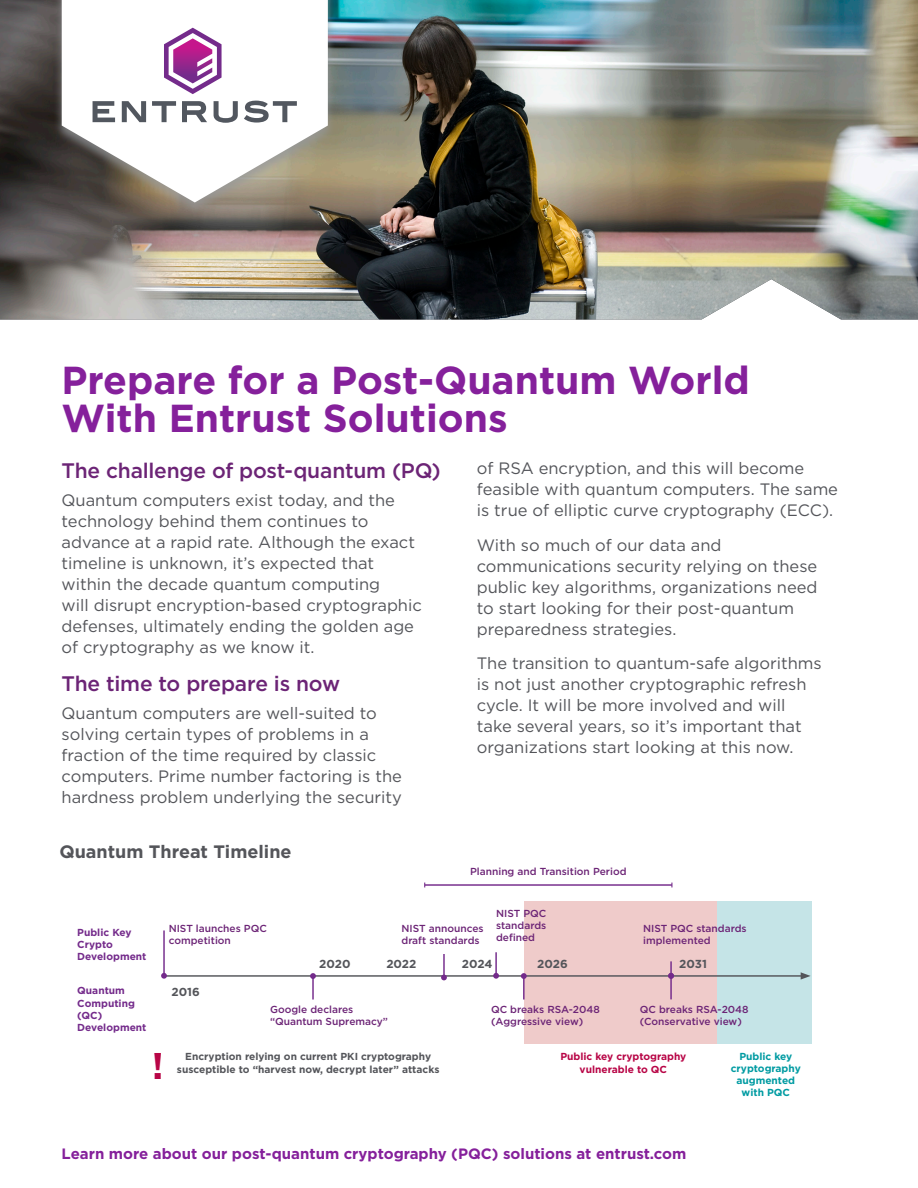
<style>
.page{position:relative;width:918px;height:1188px;background:#fff}
.page>*{position:absolute;margin:0;border:0;box-sizing:border-box;transform-origin:0 0}
.Headline{font:700 39px/37.2px "Gotham";color:#85209b}
.t1{font:700 37.2px "Gotham";color:#b80546}
.Eyebrow{font:500 21px "Gotham";letter-spacing:-.01em;color:#6c2476}
.Subhead{font:500 21px "Gotham";letter-spacing:-.01em;color:#6c2476}
.t2{font:700 18px "Gotham";color:#54555a}
.Body_copy{font:16.5px/21px "Gotham";color:#54555a}
.CTA_URL_front{font:700 15px "Gotham";color:#85209b}
.t3{font:700 11.7px "Gotham";color:#54555a}
.t4{font:500 10.2px/12.1px "Gotham";color:#6c2476}
.t5{font:700 10.2px/12.1px "Gotham";color:#54555a;text-align:center}
.t6{font:700 10.2px/12.1px "Gotham";color:#742b8b}
.t7{font:700 10.2px/12.1px "Gotham";color:#009ba2;text-align:center}
.t8{font:700 10.2px/12.1px "Gotham";color:#b80546;text-align:center}
</style>
<div class="page">
<img style="left:0;top:0;width:918px;height:320px">
<div style="left:54px;top:0;width:282px;height:217px;background:#96989a;opacity:.75"></div>
<svg style="left:62px;top:0;width:266px;height:202px"></svg>
<svg style="left:93px;top:101px;width:22px;height:21px"></svg>
<svg style="left:122px;top:101px;width:24px;height:21px"></svg>
<svg style="left:152px;top:101px;width:24px;height:21px"></svg>
<svg style="left:182px;top:101px;width:25px;height:21px"></svg>
<svg style="left:214px;top:101px;width:24px;height:22px"></svg>
<svg style="left:244px;top:100px;width:53px;height:23px"></svg>
<svg style="left:164px;top:28px;width:58px;height:66px"></svg>
<div style="left:717px;top:902px;width:95px;height:142px;background:#c5e4e7"></div>
<div style="left:524px;top:902px;width:192px;height:142px;background:#efcbca"></div>
<hr style="left:163px;top:975px;width:640px;height:2px;background:#54555a">
<svg style="left:801px;top:972px;width:10px;height:8px"></svg>
<hr style="left:163px;top:930px;width:2px;height:46px;background:#742b8b">
<svg style="left:161px;top:973px;width:6px;height:6px"></svg>
<hr style="left:312px;top:976px;width:2px;height:24px;background:#742b8b">
<svg style="left:310px;top:973px;width:6px;height:6px"></svg>
<hr style="left:495px;top:952px;width:2px;height:24px;background:#742b8b">
<svg style="left:493px;top:973px;width:6px;height:6px"></svg>
<hr style="left:523px;top:976px;width:2px;height:24px;background:#742b8b">
<svg style="left:521px;top:973px;width:6px;height:6px"></svg>
<hr style="left:670px;top:976px;width:2px;height:23px;background:#742b8b">
<svg style="left:668px;top:961px;width:6px;height:18px"></svg>
<hr style="left:425px;top:884px;width:247px;height:2px;background:#742b8b">
<hr style="left:443px;top:954px;width:2px;height:23px;background:#742b8b">
<svg style="left:441px;top:975px;width:6px;height:5px"></svg>
<p class="Headline" style="left:62px;top:362px;width:690px">Prepare for a Post-Quantum World<br>With Entrust Solutions</p>
<p class="Eyebrow" style="left:62px;top:457px;width:381px">The challenge of post-quantum (PQ)</p>
<p class="Body_copy" style="left:62px;top:489px;width:362px">Quantum computers exist today, and the technology behind them continues to advance at a rapid rate. Although the exact timeline is unknown, it’s expected that within the decade quantum computing<br>will disrupt encryption-based cryptographic defenses, ultimately ending the golden age of cryptography as we know it.</p>
<p class="Subhead" style="left:62px;top:670px;width:280px">The time to prepare is now</p>
<p class="Body_copy" style="left:62px;top:702px;width:342px">Quantum computers are well-suited to solving certain types of problems in a fraction of the time required by classic computers. Prime number factoring is the hardness problem underlying the security</p>
<p class="Body_copy" style="left:477px;top:458px;width:363px">of RSA encryption, and this will become feasible with quantum computers. The same is true of elliptic curve cryptography (ECC).</p>
<p class="Body_copy" style="left:477px;top:534px;width:342px">With so much of our data and communications security relying on these public key algorithms, organizations need to start looking for their post-quantum preparedness strategies.</p>
<p class="Body_copy" style="left:477px;top:653px;width:346px">The transition to quantum-safe algorithms is not just another cryptographic refresh cycle. It will be more involved and will take several years, so it’s important that organizations start looking at this now.</p>
<p class="t2" style="left:59px;top:840px;width:234px">Quantum Threat Timeline</p>
<p class="t4" style="left:470px;top:866px;width:158px">Planning and Transition Period</p>
<p class="t4" style="left:496px;top:907px;width:52px;text-align:justify">NIST PQC standards defined</p>
<p class="t4" style="left:169px;top:922px;width:100px">NIST launches PQC competition</p>
<p class="t4" style="left:643px;top:922px;width:105px">NIST PQC standards implemented</p>
<p class="t4" style="left:402px;top:922px;width:84px">NIST announces draft standards</p>
<p class="t6" style="left:77px;top:926px;width:71px">Public Key<br>Crypto<br>Development</p>
<p class="t6" style="left:77px;top:985px;width:71px">Quantum<br>Computing (QC)<br>Development</p>
<p class="t3" style="left:172px;top:984px;width:30px">2016</p>
<p class="t3" style="left:319px;top:956px;width:33px">2020</p>
<p class="t3" style="left:386px;top:956px;width:32px">2022</p>
<p class="t3" style="left:462px;top:956px;width:32px">2024</p>
<p class="t3" style="left:537px;top:956px;width:32px">2026</p>
<p class="t3" style="left:679px;top:956px;width:29px">2031</p>
<p class="t4" style="left:270px;top:1003px;width:120px">Google declares “Quantum Supremacy”</p>
<p class="t4" style="left:491px;top:1003px;width:110px">QC breaks RSA-2048 (Aggressive view)</p>
<p class="t4" style="left:640px;top:1003px;width:110px">QC breaks RSA-2048 (Conservative view)</p>
<p class="t8" style="left:560px;top:1051px;width:127px">Public key cryptography vulnerable to QC</p>
<p class="t7" style="left:731px;top:1050px;width:71px">Public key cryptography augmented with PQC</p>
<p class="t1" style="left:152px;top:1041px;width:14px">!</p>
<p class="t5" style="left:177px;top:1051px;width:264px">Encryption relying on current PKI cryptography susceptible to “harvest now, decrypt later” attacks</p>
<p class="CTA_URL_front" style="left:62px;top:1144px;width:626px">Learn more about our post-quantum cryptography (PQC) solutions at entrust.com</p>
</div>
